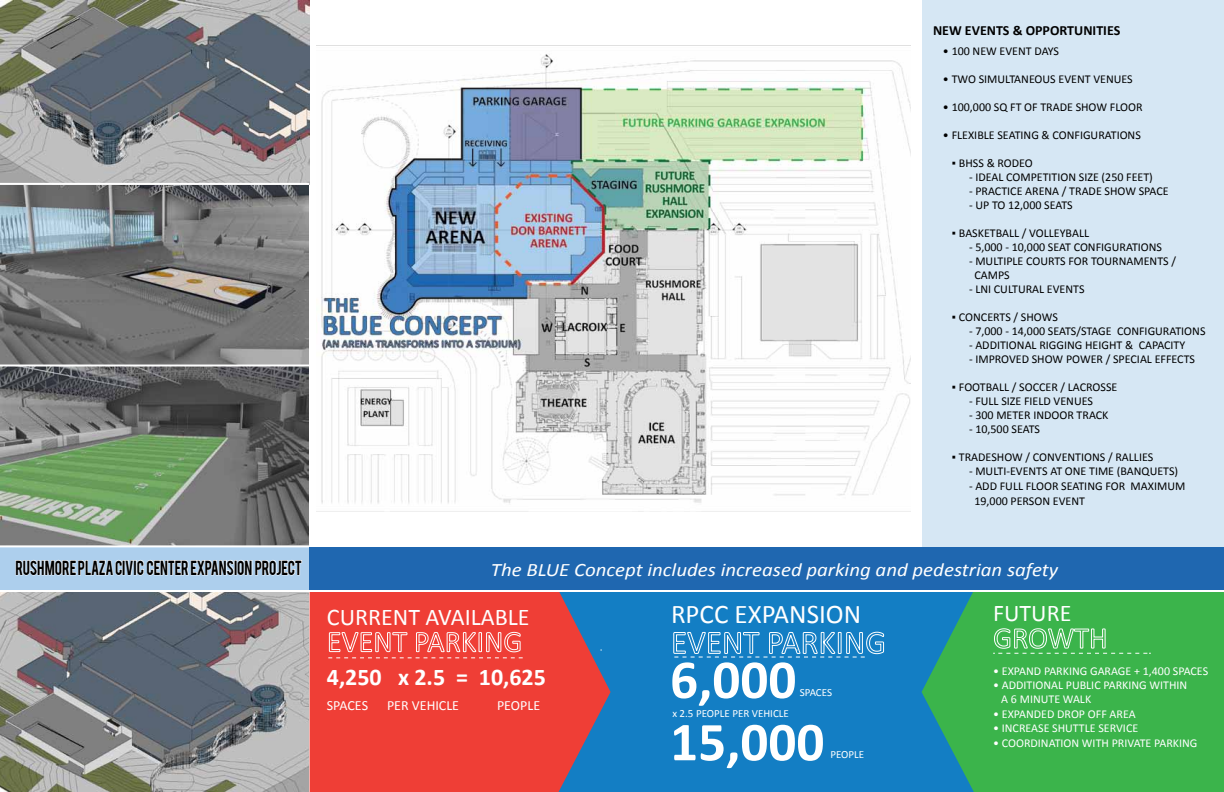
<style>
.page{position:relative;width:1224px;height:792px;background:#fff}
.page>*{position:absolute;margin:0;border:0;box-sizing:border-box;transform-origin:0 0}
.t1{font:700 55.3px/62.3px "Calibri";color:#fff}
.t2{font:27px "Calibri";color:#fff}
.t3{font:24px "Calibri";color:#fff}
.t4{font:700 24px "Calibri";color:#fff}
.t5{font:italic 19px "Calibri";color:#fff;scale:1.1 1}
.t6{font:16px "Bebas";letter-spacing:-.01em;color:#000;scale:.88 1}
.t7{font:700 14px "Calibri";color:#000}
.t8{font:14px "Calibri";color:#fff}
.t9{font:12px/14px "Calibri";color:#000}
.t10{font:12px/14.4px "Calibri";color:#fff}
.t11{font:11px "Calibri";color:#fff}
</style>
<div class="page">
<div style="left:922px;top:0;width:302px;height:549px;background:#d6e7f4"></div>
<div style="left:514px;top:590px;width:465px;height:202px;background:#137ec4"></div>
<img style="left:317px;top:54px;width:594px;height:458px">
<div style="left:310px;top:547px;width:914px;height:43px;background:#1f67b0"></div>
<img style="left:0;top:0;width:309px;height:545px">
<svg style="left:310px;top:592px;width:301px;height:200px;background:#d94443"></svg>
<svg style="left:922px;top:592px;width:302px;height:200px;background:#37ae56"></svg>
<svg style="left:993px;top:621px;width:158px;height:34px;background:#54bd62"></svg>
<svg style="left:673px;top:631px;width:212px;height:27px"></svg>
<svg style="left:328px;top:627px;width:195px;height:32px;background:#f1615b"></svg>
<hr style="left:0;top:365px;width:309px;height:2px;background:#fff">
<div style="left:0;top:547px;width:309px;height:43px;background:#adcfed"></div>
<svg style="left:16px;top:560px;width:286px;height:15px"></svg>
<hr style="left:0;top:183px;width:309px;height:2px;background:#fff">
<img style="left:0;top:592px;width:309px;height:200px">
<hr style="left:0;top:590px;width:1224px;height:2px;background:#fff">
<h3 class="t6" style="left:15px;top:556px;width:327px">RUSHMORE PLAZA CIVIC CENTER EXPANSION PROJECT</h3>
<p class="t7" style="left:933px;top:21px;width:189px">NEW EVENTS &amp; OPPORTUNITIES</p>
<p class="t9" style="left:943px;top:44px;width:118px">• 100 NEW EVENT DAYS</p>
<p class="t9" style="left:943px;top:72px;width:191px">• TWO SIMULTANEOUS EVENT VENUES</p>
<p class="t9" style="left:943px;top:100px;width:201px">• 100,000 SQ FT OF TRADE SHOW FLOOR</p>
<p class="t9" style="left:943px;top:128px;width:199px">• FLEXIBLE SEATING &amp; CONFIGURATIONS</p>
<p class="t9" style="left:952px;top:156px;width:82px">▪ BHSS &amp; RODEO</p>
<p class="t9" style="left:969px;top:170px;width:185px">- IDEAL COMPETITION SIZE (250 FEET)</p>
<p class="t9" style="left:969px;top:184px;width:201px">- PRACTICE ARENA / TRADE SHOW SPACE</p>
<p class="t9" style="left:969px;top:198px;width:105px">- UP TO 12,000 SEATS</p>
<p class="t9" style="left:952px;top:226px;width:139px">▪ BASKETBALL / VOLLEYBALL</p>
<p class="t9" style="left:969px;top:240px;width:195px">- 5,000 - 10,000 SEAT CONFIGURATIONS</p>
<p class="t9" style="left:974px;top:254px;width:203px;text-indent:-5px">- MULTIPLE COURTS FOR TOURNAMENTS /<br>CAMPS</p>
<p class="t9" style="left:969px;top:282px;width:117px">- LNI CULTURAL EVENTS</p>
<p class="t9" style="left:952px;top:310px;width:107px">▪ CONCERTS / SHOWS</p>
<p class="t9" style="left:969px;top:324px;width:238px">- 7,000 - 14,000 SEATS/STAGE CONFIGURATIONS</p>
<p class="t9" style="left:969px;top:338px;width:218px">- ADDITIONAL RIGGING HEIGHT &amp; CAPACITY</p>
<p class="t9" style="left:969px;top:352px;width:228px">- IMPROVED SHOW POWER / SPECIAL EFFECTS</p>
<p class="t9" style="left:952px;top:380px;width:167px">▪ FOOTBALL / SOCCER / LACROSSE</p>
<p class="t9" style="left:969px;top:394px;width:126px">- FULL SIZE FIELD VENUES</p>
<p class="t9" style="left:969px;top:408px;width:141px">- 300 METER INDOOR TRACK</p>
<p class="t9" style="left:969px;top:422px;width:73px">- 10,500 SEATS</p>
<p class="t9" style="left:952px;top:450px;width:203px">▪ TRADESHOW / CONVENTIONS / RALLIES</p>
<p class="t9" style="left:969px;top:464px;width:211px">- MULTI-EVENTS AT ONE TIME (BANQUETS)</p>
<p class="t9" style="left:974px;top:478px;width:212px;line-height:15.6px;text-indent:-5px">- ADD FULL FLOOR SEATING FOR MAXIMUM<br>19,000 PERSON EVENT</p>
<h3 class="t5" style="left:491px;top:557px;width:517px">The BLUE Concept includes increased parking and pedestrian safety</h3>
<h3 class="t3" style="left:327px;top:602px;width:204px">CURRENT AVAILABLE</h3>
<h3 class="t4" style="left:327px;top:661px;width:221px">4,250 x 2.5 = 10,625</h3>
<p class="t8" style="left:327px;top:697px;width:43px">SPACES</p>
<p class="t8" style="left:387px;top:697px;width:74px">PER VEHICLE</p>
<p class="t8" style="left:497px;top:697px;width:45px">PEOPLE</p>
<h2 class="t2" style="left:671px;top:597px;width:192px">RPCC EXPANSION</h2>
<h3 class="t3" style="left:993px;top:598px;width:80px">FUTURE</h3>
<h1 class="t1" style="left:670px;top:648px;width:156px">6,000<br>15,000</h1>
<p class="t10" style="left:993px;top:663px;width:217px">• EXPAND PARKING GARAGE + 1,400 SPACES</p>
<p class="t10" style="left:1001px;top:678px;width:188px;text-indent:-8px">• ADDITIONAL PUBLIC PARKING WITHIN<br>A 6 MINUTE WALK</p>
<p class="t10" style="left:993px;top:707px;width:144px">• EXPANDED DROP OFF AREA</p>
<p class="t10" style="left:993px;top:721px;width:147px">• INCREASE SHUTTLE SERVICE</p>
<p class="t10" style="left:993px;top:735px;width:206px">• COORDINATION WITH PRIVATE PARKING</p>
<p class="t11" style="left:800px;top:686px;width:34px">SPACES</p>
<p class="t11" style="left:672px;top:706px;width:118px">x 2.5 PEOPLE PER VEHICLE</p>
<p class="t11" style="left:830px;top:747px;width:35px">PEOPLE</p>
</div>
